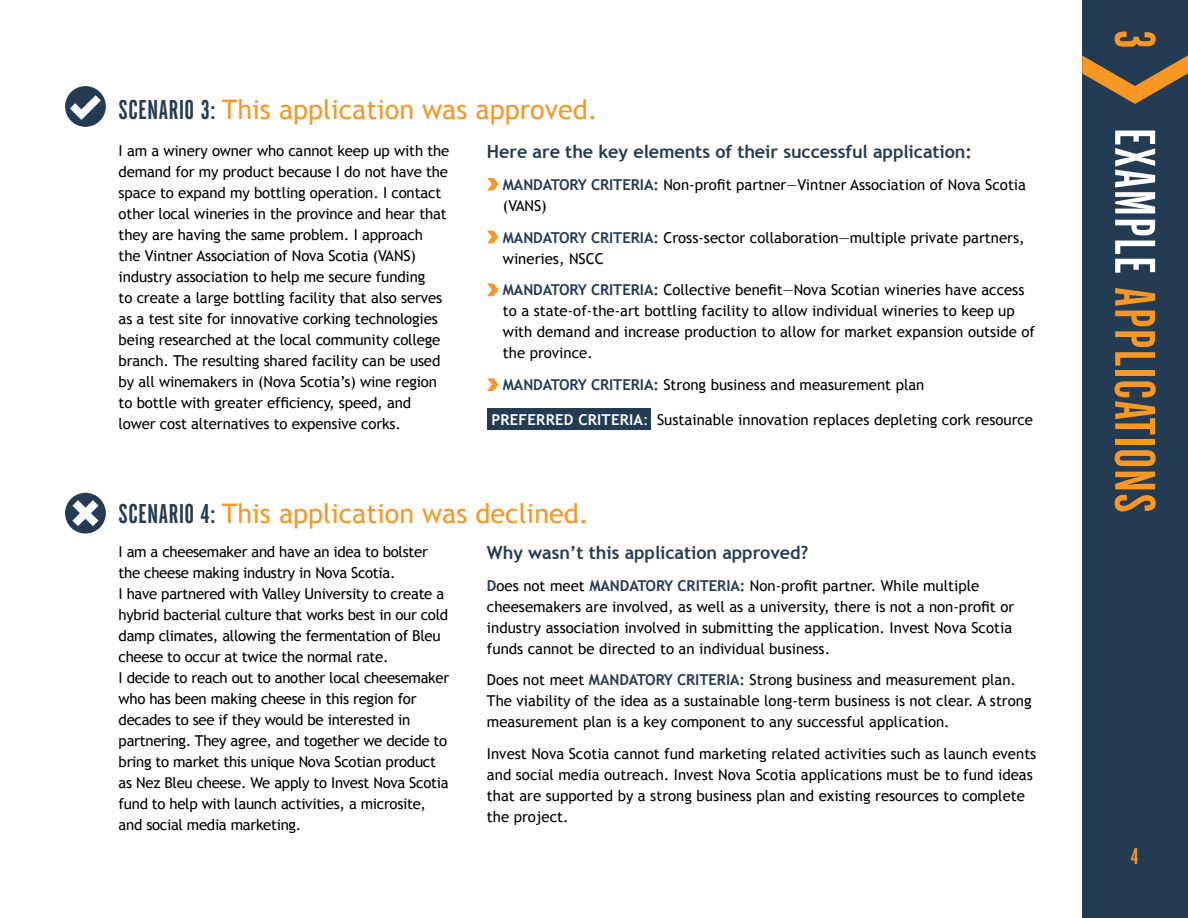
<style>
.page{position:relative;width:1188px;height:918px;background:#fff}
.page>*{position:absolute;margin:0;border:0;box-sizing:border-box;transform-origin:0 0}
.t1{font:60px "Alternate Gothic No 1";letter-spacing:.025em;color:#f89723}
.t2{font:27px "Trebuchet MS";color:#f89723}
.t3{font:24px "Alternate Gothic No 1";color:#f89723}
.t4{font:700 18px "Trebuchet MS";letter-spacing:-.005em;color:#243b54}
.t5{font:15px/21px "Trebuchet MS";letter-spacing:-.01em;color:#000}
.s1{font-family:"Alternate Gothic No 1";font-size:28.5px;color:#243b54}
.s2{font-weight:700;color:#243b54}
.s3{font-weight:700;color:#fff}
.s4{color:#fff}
</style>
<div class="page">
<div style="left:1082px;top:0;width:106px;height:918px;background:#243b54"></div>
<svg style="left:1082px;top:55px;width:106px;height:49px"></svg>
<div style="left:487px;top:409px;width:164px;height:21px;background:#243b54"></div>
<svg style="left:487px;top:178px;width:12px;height:13px"></svg>
<svg style="left:487px;top:231px;width:12px;height:12px"></svg>
<svg style="left:487px;top:284px;width:12px;height:12px"></svg>
<svg style="left:487px;top:378px;width:12px;height:13px"></svg>
<svg style="left:65px;top:86px;width:41px;height:41px"></svg>
<svg style="left:65px;top:493px;width:41px;height:41px"></svg>
<h2 class="t2" style="left:119px;top:93px;width:481px"><span class="s1">SCENARIO 3:</span> This application was approved.</h2>
<p class="t4" style="left:487px;top:140px;width:487px">Here are the key elements of their successful application:</p>
<p class="t5" style="left:503px;top:174px;width:525px"><span class="s2">MANDATORY CRITERIA:</span> Non-profit partner—Vintner Association of Nova Scotia (VANS)</p>
<p class="t5" style="left:503px;top:227px;width:523px"><span class="s2">MANDATORY CRITERIA:</span> Cross-sector collaboration—multiple private partners, wineries, NSCC</p>
<p class="t5" style="left:503px;top:280px;width:534px"><span class="s2">MANDATORY CRITERIA:</span> Collective benefit—Nova Scotian wineries have access to a state-of-the-art bottling facility to allow individual wineries to keep up with demand and increase production to allow for market expansion outside of the province.</p>
<p class="t5" style="left:503px;top:375px;width:423px"><span class="s2">MANDATORY CRITERIA:</span> Strong business and measurement plan</p>
<p class="t5" style="left:491px;top:409px;width:543px"><span class="s3">PREFERRED CRITERIA</span><span class="s4">:</span> Sustainable innovation replaces depleting cork resource</p>
<p class="t5" style="left:119px;top:140px;width:332px">I am a winery owner who cannot keep up with the demand for my product because I do not have the space to expand my bottling operation. I contact other local wineries in the province and hear that they are having the same problem. I approach<br>the Vintner Association of Nova Scotia (VANS) industry association to help me secure funding<br>to create a large bottling facility that also serves as a test site for innovative corking technologies being researched at the local community college branch. The resulting shared facility can be used by all winemakers in (Nova Scotia’s) wine region to bottle with greater efficiency, speed, and lower cost alternatives to expensive corks.</p>
<h2 class="t2" style="left:119px;top:498px;width:472px"><span class="s1">SCENARIO 4:</span> This application was declined.</h2>
<p class="t4" style="left:487px;top:541px;width:323px">Why wasn’t this application approved?</p>
<p class="t5" style="left:487px;top:575px;width:529px"><span class="s2">D</span>oes not meet <span class="s2">MANDATORY CRITERIA:</span> Non-profit partner. While multiple cheesemakers are involved, as well as a university, there is not a non-profit or industry association involved in submitting the application. Invest Nova Scotia funds cannot be directed to an individual business.</p>
<p class="t5" style="left:487px;top:670px;width:546px">Does not meet <span class="s2">MANDATORY CRITERIA:</span> Strong business and measurement plan.<br>The viability of the idea as a sustainable long-term business is not clear. A strong measurement plan is a key component to any successful application.</p>
<p class="t5" style="left:487px;top:744px;width:551px">Invest Nova Scotia cannot fund marketing related activities such as launch events and social media outreach. Invest Nova Scotia applications must be to fund ideas that are supported by a strong business plan and existing resources to complete the project.</p>
<p class="t5" style="left:119px;top:541px;width:332px">I am a cheesemaker and have an idea to bolster the cheese making industry in Nova Scotia.<br>I have partnered with Valley University to create a hybrid bacterial culture that works best in our cold damp climates, allowing the fermentation of Bleu cheese to occur at twice the normal rate.<br>I decide to reach out to another local cheesemaker who has been making cheese in this region for decades to see if they would be interested in partnering. They agree, and together we decide to bring to market this unique Nova Scotian product as Nez Bleu cheese. We apply to Invest Nova Scotia fund to help with launch activities, a microsite, and social media marketing.</p>
<h1 class="t1" style="left:1175px;top:29px;width:21px;rotate:90deg">3</h1>
<h1 class="t1" style="left:1175px;top:128px;width:386px;rotate:90deg"><span class="s4">EXAMPLE</span> APPLICATIONS</h1>
<h3 class="t3" style="left:1131px;top:840px;width:9px">4</h3>
</div>
